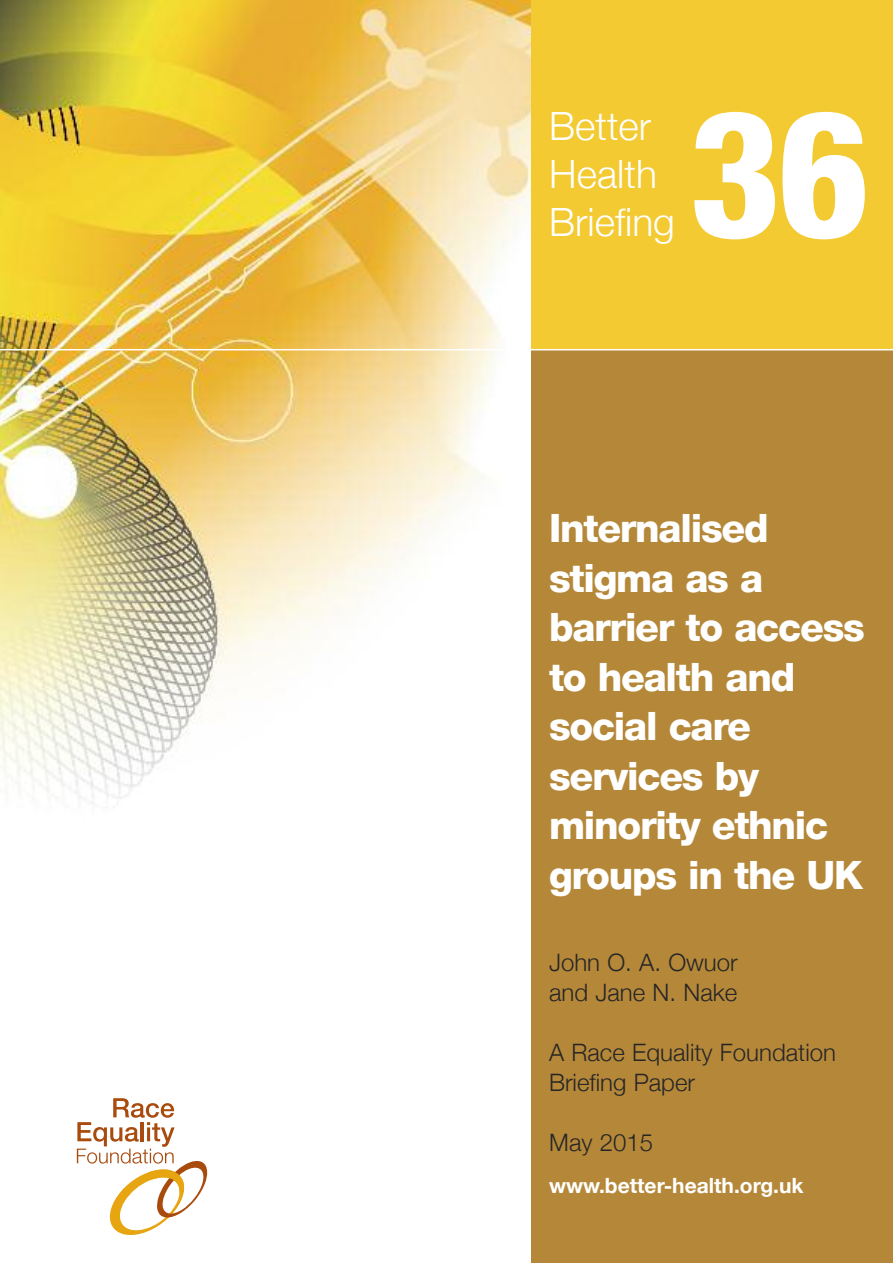
<style>
.page{position:relative;width:893px;height:1263px;background:#fff}
.page>*{position:absolute;margin:0;border:0;box-sizing:border-box;transform-origin:0 0}
.t1{font:800 condensed 176.55px "Helvetica Neue LT";color:#fff}
.t2{font:800 39px/49.5px "Helvetica Neue LT";letter-spacing:-.03em;color:#fff}
.t3{font:300 39px/48px "Helvetica Neue";color:#fff}
.t4{font:300 24px/30px "Helvetica Neue";color:#272627}
.t5{font:700 21px "Helvetica Neue";color:#fff}
</style>
<div class="page">
<img style="left:0;top:0;width:531px;height:808px">
<div style="left:531px;top:2px;width:362px;height:1261px;background:#b58839"></div>
<div style="left:531px;top:0;width:362px;height:350px;background:#f3ca32"></div>
<hr style="left:0;top:349px;width:893px;height:1px;background:#fff">
<svg style="left:77px;top:1098px;width:130px;height:137px"></svg>
<p class="t3" style="left:549px;top:102px;width:127px">Better<br>Health<br>Briefing</p>
<h1 class="t1" style="left:689px;top:65px;width:182px">36</h1>
<p class="t2" style="left:549px;top:507px;width:317px">Internalised stigma as a barrier to access to health and social care services by minority ethnic groups in the UK</p>
<p class="t4" style="left:549px;top:947px;width:190px">John O. A. Owuor and Jane N. Nake</p>
<p class="t4" style="left:549px;top:1037px;width:288px">A Race Equality Foundation<br>Briefing Paper</p>
<p class="t4" style="left:549px;top:1127px;width:106px">May 2015</p>
<p class="t5" style="left:549px;top:1172px;width:256px">www.better-health.org.uk</p>
</div>
